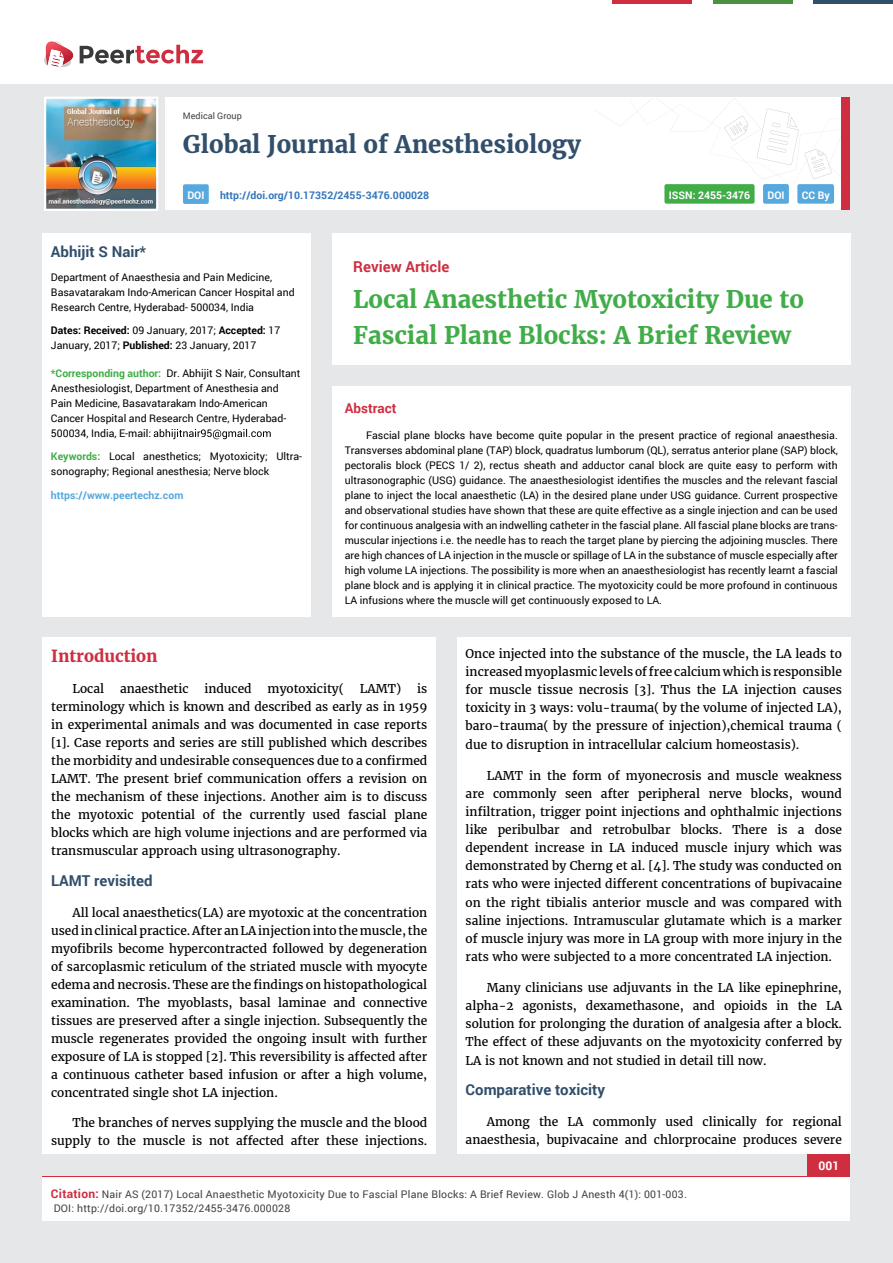
<style>
.page{position:relative;width:893px;height:1263px;background:#e6e7e8}
.page>*{position:absolute;margin:0;border:0;box-sizing:border-box;transform-origin:0 0}
.t1{font:700 24px/36px "Merriweather";color:#41ad49}
.t2{font:700 24px "Merriweather";color:#314e6b}
.t3{font:700 16.5px "Merriweather";color:#cf2e41}
.t4{font:700 15px "Roboto";color:#314e6b}
.t5{font:700 15px "Roboto";color:#cf2e41}
.t6{font:700 13.5px "Roboto";color:#cf2e41}
.t7{font:12px/18px "Merriweather";color:#000;text-align:justify}
.t8{font:700 12px "Roboto";color:#fff}
.t9{font:10.5px/15px "Roboto";color:#000}
.t10{font:10.5px/13.5px "Roboto";letter-spacing:.02em;color:#414042}
.t11{font:700 10.5px "Roboto";color:#3676b9}
.t12{font:700 10.5px "Roboto";color:#56a8dd}
.t13{font:700 10.5px "Roboto";color:#fff}
.t14{font:9px "Roboto";color:#414042}
.s1{font-weight:700}
.s2{font-weight:700;color:#41ad49}
.s3{font-weight:700;font-size:12px;color:#cf2e41}
</style>
<div class="page">
<div style="left:165px;top:98px;width:684px;height:112px;background:#fff"></div>
<svg style="left:597px;top:99px;width:244px;height:81px"></svg>
<div style="left:841px;top:98px;width:8px;height:112px;background:#cf2e41"></div>
<img style="left:44px;top:97px;width:114px;height:114px">
<div style="left:0;top:0;width:893px;height:83px;background:#fff"></div>
<svg style="left:44px;top:41px;width:159px;height:27px"></svg>
<div style="left:664px;top:184px;width:90px;height:20px;background:#41ad49;border-radius:2px"></div>
<div style="left:763px;top:184px;width:26px;height:20px;background:#56a8dd;border-radius:2px"></div>
<div style="left:797px;top:184px;width:37px;height:20px;background:#56a8dd;border-radius:2px"></div>
<hr style="left:713px;top:0;width:79px;height:3px;background:#4d9041">
<hr style="left:612px;top:0;width:80px;height:3px;background:#cf2e41">
<hr style="left:813px;top:0;width:80px;height:3px;background:#314e6b">
<div style="left:808px;top:1154px;width:42px;height:37px;background:#cf2e41"></div>
<div style="left:42px;top:1177px;width:808px;height:43px;background:#fff"></div>
<div style="left:183px;top:184px;width:26px;height:20px;background:#56a8dd;border-radius:2px"></div>
<div style="left:332px;top:386px;width:518px;height:230px;background:#fff"></div>
<div style="left:332px;top:233px;width:518px;height:132px;background:#fff"></div>
<div style="left:42px;top:233px;width:269px;height:383px;background:#fff"></div>
<svg style="left:154px;top:429px;width:117px;height:10px"></svg>
<div style="left:43px;top:638px;width:393px;height:516px;background:#fff"></div>
<div style="left:457px;top:638px;width:393px;height:516px;background:#fff"></div>
<p class="t14" style="left:183px;top:110px;width:60px">Medical Group</p>
<h1 class="t2" style="left:183px;top:129px;width:399px">Global Journal of Anesthesiology</h1>
<p class="t13" style="left:187px;top:188px;width:19px">DOI</p>
<p class="t11" style="left:220px;top:188px;width:211px">http://doi.org/10.17352/2455-3476.000028</p>
<p class="t13" style="left:669px;top:188px;width:83px">ISSN: 2455-3476</p>
<p class="t13" style="left:767px;top:188px;width:19px">DOI</p>
<p class="t13" style="left:802px;top:188px;width:29px">CC By</p>
<p class="t4" style="left:51px;top:242px;width:97px">Abhijit S Nair*</p>
<p class="t9" style="left:51px;top:269px;width:245px">Department of Anaesthesia and Pain Medicine,<br>Basavatarakam Indo-American Cancer Hospital and<br>Research Centre, Hyderabad- 500034, India</p>
<p class="t9" style="left:51px;top:323px;width:231px"><span class="s1">Dates: Received:</span> 09 January, 2017; <span class="s1">Accepted:</span> 17<br>January, 2017; <span class="s1">Published:</span> 23 January, 2017</p>
<p class="t9" style="left:51px;top:365px;width:251px"><span class="s2">*Corresponding author:</span> Dr. Abhijit S Nair, Consultant Anesthesiologist, Department of Anesthesia and Pain Medicine, Basavatarakam Indo-American Cancer Hospital and Research Centre, Hyderabad-500034, India, E-mail:</p>
<p class="t9" style="left:51px;top:449px;width:253px"><span class="s2">Keywords:</span> Local anesthetics; Myotoxicity; Ultra&shy;sonography; Regional anesthesia; Nerve block</p>
<p class="t12" style="left:51px;top:488px;width:134px">https://www.peertechz.com</p>
<p class="t5" style="left:353px;top:256px;width:98px">Review Article</p>
<h1 class="t1" style="left:353px;top:281px;width:452px">Local Anaesthetic Myotoxicity Due to<br>Fascial Plane Blocks: A Brief Review</h1>
<p class="t6" style="left:345px;top:399px;width:53px">Abstract</p>
<p class="t9" style="left:345px;top:427px;width:494px;text-align:justify;text-indent:21px">Fascial plane blocks have become quite popular in the present practice of regional anaesthesia.<br>Transverses abdominal plane (TAP) block, quadratus lumborum (QL), serratus anterior plane (SAP) block, pectoralis block (PECS 1/ 2), rectus sheath and adductor canal block are quite easy to perform with ultrasonographic (USG) guidance. The anaesthesiologist identifies the muscles and the relevant fascial plane to inject the local anaesthetic (LA) in the desired plane under USG guidance. Current prospective and observational studies have shown that these are quite effective as a single injection and can be used for continuous analgesia with an indwelling catheter in the fascial plane. All fascial plane blocks are trans&shy;muscular injections i.e. the needle has to reach the target plane by piercing the adjoining muscles. There are high chances of LA injection in the muscle or spillage of LA in the substance of muscle especially after high volume LA injections. The possibility is more when an anaesthesiologist has recently learnt a fascial plane block and is applying it in clinical practice. The myotoxicity could be more profound in continuous LA infusions where the muscle will get continuously exposed to LA.</p>
<h2 class="t3" style="left:51px;top:646px;width:108px">Introduction</h2>
<p class="t7" style="left:72px;top:680px;width:33px">Local</p>
<p class="t7" style="left:120px;top:680px;width:70px">anaesthetic</p>
<p class="t7" style="left:204px;top:680px;width:49px">induced</p>
<p class="t7" style="left:268px;top:680px;width:78px">myotoxicity(</p>
<p class="t7" style="left:360px;top:680px;width:43px">LAMT)</p>
<p class="t7" style="left:51px;top:680px;width:378px;text-indent:366px">is terminology which is known and described as early as in 1959 in experimental animals and was documented in case reports [1]. Case reports and series are still published which describes the morbidity and undesirable consequences due to a confirmed LAMT. The present brief communication offers a revision on the mechanism of these injections. Another aim is to discuss the myotoxic potential of the currently used fascial plane blocks which are high volume injections and are performed via transmuscular approach using ultrasonography.</p>
<p class="t4" style="left:51px;top:870px;width:103px">LAMT revisited</p>
<p class="t7" style="left:51px;top:903px;width:378px;text-indent:21px">All local anaesthetics(LA) are myotoxic at the concentration used in clinical practice. After an LA injection into the muscle, the myofibrils become hypercontracted followed by degeneration of sarcoplasmic reticulum of the striated muscle with myocyte edema and necrosis. These are the findings on histopathological examination. The myoblasts, basal laminae and connective tissues are preserved after a single injection. Subsequently the muscle regenerates provided the ongoing insult with further exposure of LA is stopped [2]. This reversibility is affected after a continuous catheter based infusion or after a high volume, concentrated single shot LA injection.</p>
<p class="t7" style="left:51px;top:1114px;width:378px;text-align:right">The branches of nerves supplying the muscle and the blood supply to the muscle is not affected after these injections.</p>
<p class="t7" style="left:466px;top:645px;width:378px">Once injected into the substance of the muscle, the LA leads to increased myoplasmic levels of free calcium which is responsible for muscle tissue necrosis [3]. Thus the LA injection causes toxicity in 3 ways: volu-trauma( by the volume of injected LA), baro-trauma( by the pressure of injection),chemical trauma ( due to disruption in intracellular calcium homeostasis).</p>
<p class="t7" style="left:466px;top:766px;width:378px;text-indent:21px">LAMT in the form of myonecrosis and muscle weakness are commonly seen after peripheral nerve blocks, wound infiltration, trigger point injections and ophthalmic injections like peribulbar and retrobulbar blocks. There is a dose dependent increase in LA induced muscle injury which was demonstrated by Cherng et al. [4]. The study was conducted on rats who were injected different concentrations of bupivacaine on the right tibialis anterior muscle and was compared with saline injections. Intramuscular glutamate which is a marker of muscle injury was more in LA group with more injury in the rats who were subjected to a more concentrated LA injection.</p>
<p class="t7" style="left:466px;top:979px;width:378px;text-indent:21px">Many clinicians use adjuvants in the LA like epinephrine, alpha-2 agonists, dexamethasone, and opioids in the LA solution for prolonging the duration of analgesia after a block.<br>The effect of these adjuvants on the myotoxicity conferred by LA is not known and not studied in detail till now.</p>
<p class="t4" style="left:466px;top:1080px;width:141px">Comparative toxicity</p>
<p class="t7" style="left:466px;top:1113px;width:378px;text-align:right">Among the LA commonly used clinically for regional anaesthesia, bupivacaine and chlorprocaine produces severe</p>
<p class="t8" style="left:818px;top:1158px;width:22px">001</p>
<p class="t10" style="left:51px;top:1188px;width:637px"><span class="s3">Citation:</span> Nair AS (2017) Local Anaesthetic Myotoxicity Due to Fascial Plane Blocks: A Brief Review. Glob J Anesth 4(1): 001-003.<br>DOI: http://doi.org/10.17352/2455-3476.000028</p>
</div>
